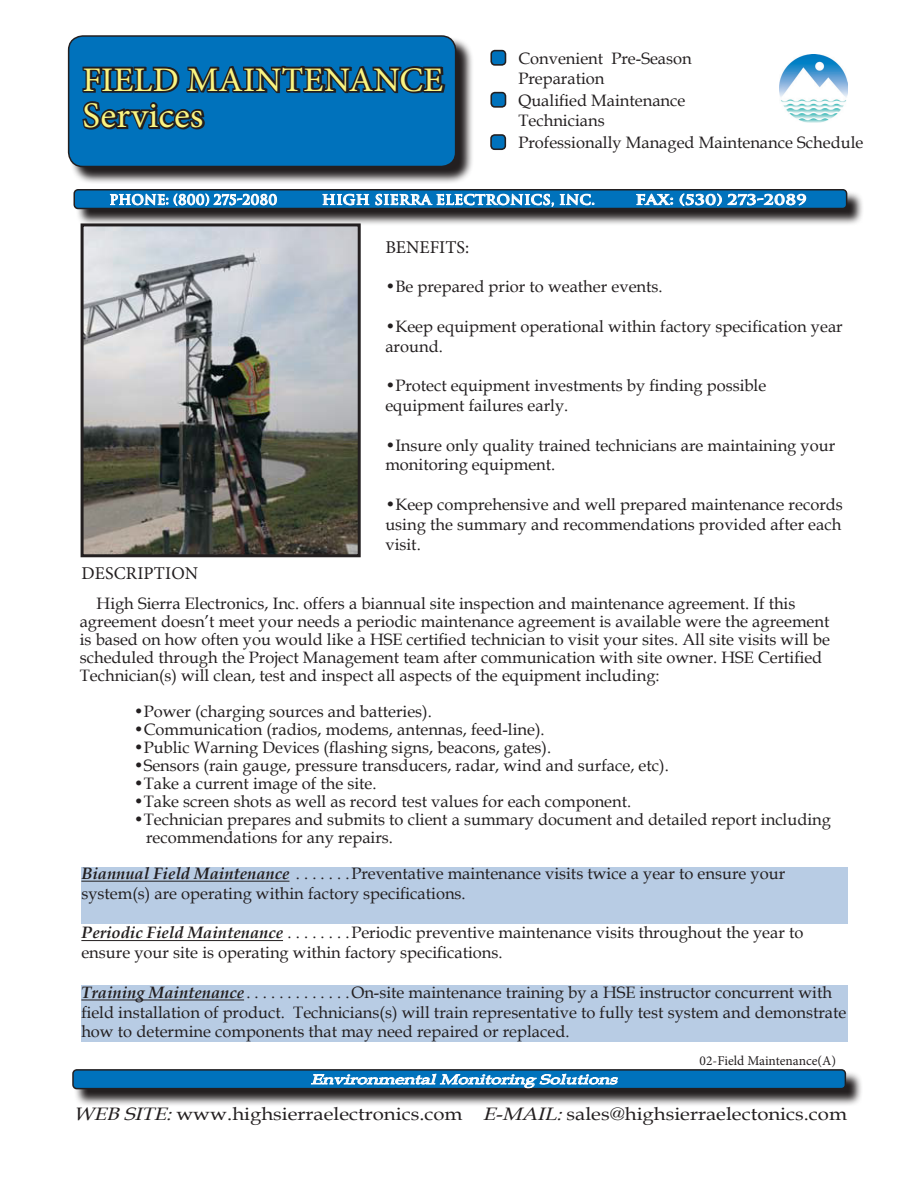
<style>
.page{position:relative;width:918px;height:1188px;background:#fff}
.page>*{position:absolute;margin:0;border:0;box-sizing:border-box;transform-origin:0 0}
.t1{font:36px "Minion Pro";color:#faf481}
.t2{font:34.5px "Minion Pro";color:#faf481}
.t3{font:18px "Book Antiqua";color:#231f20;scale:1.13 1}
.t4{font:18px "Minion Pro";color:#231f20}
.t5{font:16.5px/19.8px "Book Antiqua";color:#231f20}
.t6{font:italic 700 16.5px "Book Antiqua";color:#231f20}
.t7{font:italic 13.5px "Book Antiqua";color:#fff;scale:1.39 1}
.t8{font:700 13.5px "Trajan";color:#fff;scale:1.09 1}
.t9{font:13.5px "Minion Pro";letter-spacing:-.005em;color:#231f20}
.t10{font:700 13.5px "Trajan";color:#fff}
.t11{font:700 13.5px "Trajan";color:#fff;scale:1.27 1}
.s1{font-weight:400;font-style:normal}
.s2{font-style:italic}
</style>
<div class="page">
<svg style="left:76px;top:192px;width:787px;height:34px;background:#888687"></svg>
<div style="left:74px;top:190px;width:773px;height:18px;background:#0072bc;border-radius:4px"></div>
<div style="left:73px;top:189px;width:774px;height:20px;border:2px solid #231f20;border-radius:4px"></div>
<svg style="left:636px;top:193px;width:37px;height:12px"></svg>
<svg style="left:679px;top:193px;width:127px;height:13px"></svg>
<div style="left:69px;top:36px;width:387px;height:131px;background:#0072bc;border-radius:14px"></div>
<svg style="left:81px;top:35px;width:514px;height:523px"></svg>
<div style="left:491px;top:51px;width:15px;height:14px;background:#0072bc;border-radius:4px"></div>
<div style="left:490px;top:50px;width:16px;height:16px;border:2px solid #231f20;border-radius:4px"></div>
<div style="left:491px;top:93px;width:15px;height:14px;background:#0072bc;border-radius:4px"></div>
<div style="left:490px;top:92px;width:16px;height:16px;border:2px solid #231f20;border-radius:4px"></div>
<img style="left:780px;top:55px;width:67px;height:67px">
<svg style="left:75px;top:1073px;width:787px;height:32px;background:#747272"></svg>
<div style="left:73px;top:1070px;width:772px;height:19px;background:#0072bc;border-radius:4px"></div>
<div style="left:72px;top:1069px;width:774px;height:20px;border:2px solid #231f20;border-radius:4px"></div>
<svg style="left:311px;top:1073px;width:307px;height:16px"></svg>
<img style="left:85px;top:227px;width:272px;height:326px">
<div style="left:81px;top:223px;width:280px;height:334px;border:3px solid #231f20"></div>
<div style="left:81px;top:867px;width:766px;height:56px;background:#b8cce4"></div>
<hr style="left:81px;top:881px;width:209px;height:1px;background:#231f20">
<hr style="left:81px;top:940px;width:202px;height:1px;background:#231f20">
<div style="left:81px;top:986px;width:766px;height:56px;background:#b8cce4"></div>
<hr style="left:81px;top:999px;width:163px;height:1px;background:#231f20">
<p class="t2" style="left:82px;top:56px;width:362px">FIELD MAINTENANCE</p>
<p class="t1" style="left:82px;top:91px;width:122px">Services</p>
<p class="t5" style="left:518px;top:48px;width:175px">Convenient Pre-Season<br>Preparation</p>
<p class="t5" style="left:518px;top:91px;width:169px">Qualified Maintenance<br>Technicians</p>
<p class="t5" style="left:518px;top:133px;width:347px">Professionally Managed Maintenance Schedule</p>
<p class="t10" style="left:110px;top:191px;width:169px">PHONE: (800) 275-2080</p>
<p class="t8" style="left:322px;top:191px;width:252px">HIGH SIERRA ELECTRONICS, INC.</p>
<p class="t11" style="left:636px;top:191px;width:137px">FAX: (530) 273-2089</p>
<p class="t4" style="left:81px;top:561px;width:118px">DESCRIPTION</p>
<p class="t4" style="left:385px;top:235px;width:85px">BENEFITS:</p>
<p class="t5" style="left:385px;top:276px;width:279px">•Be prepared prior to weather events.</p>
<p class="t5" style="left:385px;top:316px;width:459px">•Keep equipment operational within factory specification year around.</p>
<p class="t5" style="left:385px;top:375px;width:382px">•Protect equipment investments by finding possible equipment failures early.</p>
<p class="t5" style="left:385px;top:435px;width:451px">•Insure only quality trained technicians are maintaining your monitoring equipment.</p>
<p class="t5" style="left:385px;top:494px;width:459px;text-align:justify">•Keep comprehensive and well prepared maintenance records using the summary and recommendations provided after each visit.</p>
<p class="t5" style="left:80px;top:594px;width:752px;line-height:18px;text-indent:17px">High Sierra Electronics, Inc. offers a biannual site inspection and maintenance agreement. If this agreement doesn’t meet your needs a periodic maintenance agreement is available were the agreement is based on how often you would like a HSE certified technician to visit your sites. All site visits will be scheduled through the Project Management team after communication with site owner. HSE Certified Technician(s) will clean, test and inspect all aspects of the equipment including:</p>
<p class="t5" style="left:134px;top:701px;width:300px">•Power (charging sources and batteries).</p>
<p class="t5" style="left:134px;top:719px;width:412px">•Communication (radios, modems, antennas, feed-line).</p>
<p class="t5" style="left:134px;top:737px;width:419px">•Public Warning Devices (flashing signs, beacons, gates).</p>
<p class="t5" style="left:134px;top:755px;width:537px">•Sensors (rain gauge, pressure transducers, radar, wind and surface, etc).</p>
<p class="t5" style="left:134px;top:773px;width:244px">•Take a current image of the site.</p>
<p class="t5" style="left:134px;top:791px;width:499px">•Take screen shots as well as record test values for each component.</p>
<p class="t5" style="left:146px;top:810px;width:686px;line-height:18px;text-indent:-12px">•Technician prepares and submits to client a summary document and detailed report including recommendations for any repairs.</p>
<p class="t6" style="left:81px;top:862px;width:216px">Biannual Field Maintenance<span class="s1">.......</span></p>
<p class="t5" style="left:81px;top:863px;width:705px;text-indent:270px">Preventative maintenance visits twice a year to ensure your system(s) are operating within factory specifications.</p>
<p class="t6" style="left:81px;top:921px;width:208px">Periodic Field Maintenance<span class="s1">........</span></p>
<p class="t5" style="left:81px;top:923px;width:724px;text-indent:270px">Periodic preventive maintenance visits throughout the year to ensure your site is operating within factory specifications.</p>
<p class="t6" style="left:81px;top:981px;width:168px">Training Maintenance<span class="s1">.............</span></p>
<p class="t5" style="left:81px;top:982px;width:767px;text-indent:270px">On-site maintenance training by a HSE instructor concurrent with field installation of product. Technicians(s) will train representative to fully test system and demonstrate how to determine components that may need repaired or replaced.</p>
<p class="t9" style="left:700px;top:1052px;width:138px">02-Field Maintenance(A)</p>
<p class="t7" style="left:311px;top:1070px;width:225px">EnvironmentalMonitoring Solutions</p>
<p class="t3" style="left:74px;top:1101px;width:686px"><span class="s2">WEB SITE:</span>www.highsierraelectronics.com <span class="s2">E-MAIL:</span>sales@highsierraelectonics.com</p>
</div>
